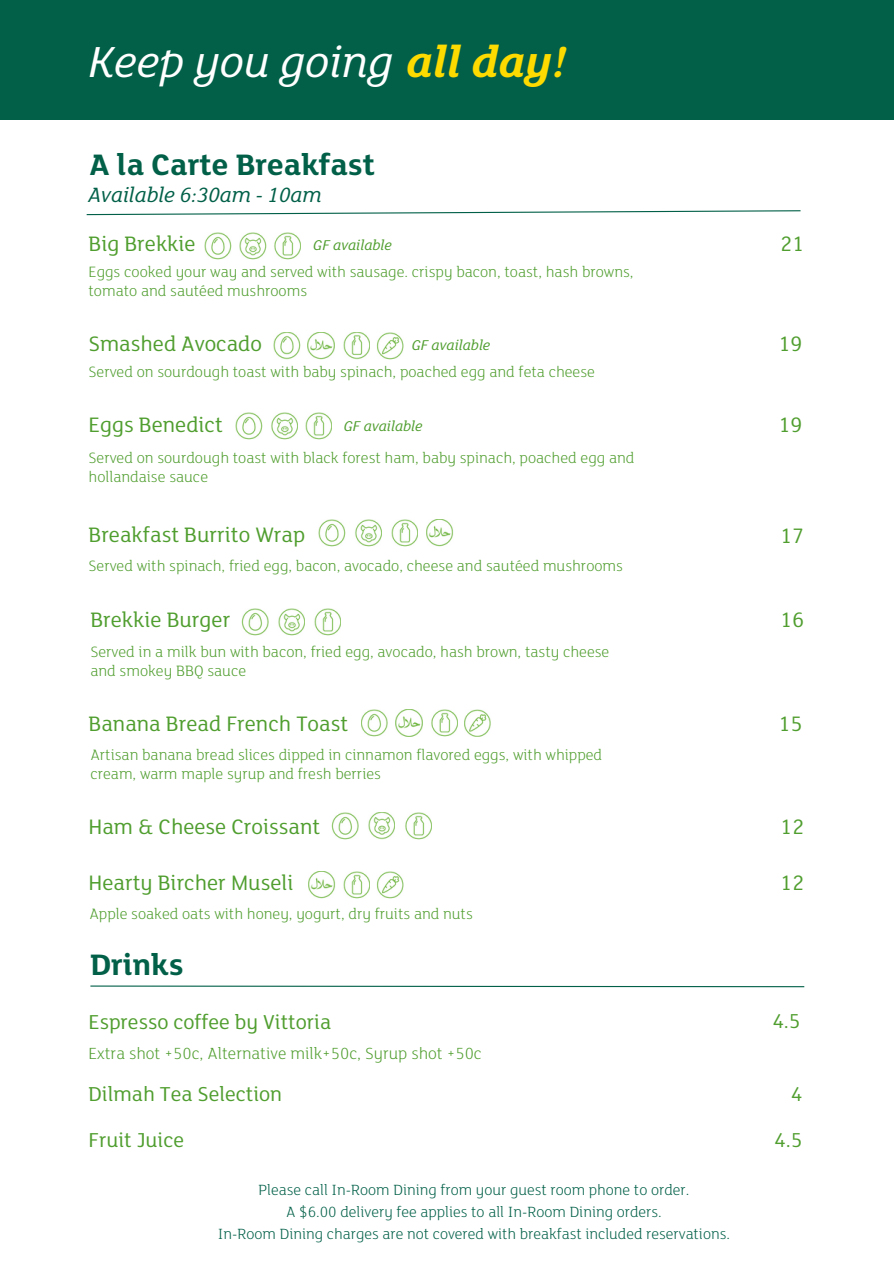
<style>
.page{position:relative;width:894px;height:1264px;background:#fff}
.page>*{position:absolute;margin:0;border:0;box-sizing:border-box;transform-origin:0 0}
.t1{font:italic 47.25px "FS Lola";color:#fff}
.t2{font:700 32.1px "FS Lola";color:#026048}
.t3{font:22.8px "FS Lola";color:#509e2f}
.t4{font:italic 22.5px "FS Lola";color:#026048}
.t5{font:21.9px "FS Lola";color:#509e2f}
.t6{font:300 17.55px "FS Lola";color:#509e2f}
.t7{font:300 16.35px/19px "FS Lola";color:#509e2f}
.t8{font:300 16.05px/21.9px "FS Lola";color:#026048;text-align:center}
.t9{font:italic 15.45px "FS Lola";color:#509e2f}
.s1{font-weight:700;color:#fedb00}
</style>
<div class="page">
<svg style="left:90px;top:985px;width:715px;height:2px"></svg>
<svg style="left:86px;top:210px;width:715px;height:6px"></svg>
<img style="left:318px;top:519px;width:27px;height:27px">
<img style="left:426px;top:519px;width:27px;height:27px">
<img style="left:391px;top:519px;width:26px;height:27px">
<img style="left:355px;top:519px;width:26px;height:27px">
<img style="left:242px;top:608px;width:27px;height:27px">
<img style="left:314px;top:608px;width:27px;height:27px">
<img style="left:278px;top:608px;width:26px;height:27px">
<img style="left:361px;top:709px;width:27px;height:27px">
<img style="left:395px;top:710px;width:27px;height:27px">
<img style="left:431px;top:709px;width:26px;height:27px">
<img style="left:464px;top:709px;width:27px;height:27px">
<img style="left:332px;top:812px;width:27px;height:27px">
<img style="left:405px;top:812px;width:26px;height:27px">
<img style="left:368px;top:812px;width:26px;height:27px">
<img style="left:308px;top:871px;width:27px;height:27px">
<img style="left:343px;top:871px;width:26px;height:27px">
<img style="left:376px;top:871px;width:27px;height:27px">
<img style="left:204px;top:232px;width:27px;height:27px">
<img style="left:239px;top:233px;width:27px;height:27px">
<img style="left:274px;top:232px;width:26px;height:27px">
<img style="left:273px;top:332px;width:27px;height:27px">
<img style="left:308px;top:332px;width:27px;height:27px">
<img style="left:343px;top:332px;width:26px;height:27px">
<img style="left:376px;top:332px;width:27px;height:27px">
<img style="left:235px;top:412px;width:27px;height:27px">
<img style="left:305px;top:412px;width:26px;height:27px">
<img style="left:271px;top:412px;width:26px;height:27px">
<div style="left:0;top:0;width:893px;height:120px;background:#026048"></div>
<p class="t1" style="left:88px;top:42px;width:480px">Keep you going <span class="s1">all day!</span></p>
<p class="t2" style="left:89px;top:151px;width:287px">A la Carte Breakfast</p>
<p class="t4" style="left:88px;top:185px;width:235px">Available 6:30am - 10am</p>
<p class="t3" style="left:88px;top:234px;width:109px">Big Brekkie</p>
<h4 class="t9" style="left:313px;top:238px;width:80px">GF available</h4>
<h4 class="t7" style="left:88px;top:263px;width:546px">Eggs cooked your way and served with sausage. crispy bacon, toast, hash browns, tomato and sautéed mushrooms</h4>
<h4 class="t3" style="left:88px;top:334px;width:175px">Smashed Avocado</h4>
<p class="t9" style="left:411px;top:338px;width:80px">GF available</p>
<p class="t7" style="left:88px;top:363px;width:508px">Served on sourdough toast with baby spinach, poached egg and feta cheese</p>
<p class="t3" style="left:88px;top:415px;width:136px">Eggs Benedict</p>
<p class="t9" style="left:344px;top:419px;width:80px">GF available</p>
<p class="t7" style="left:88px;top:449px;width:547px">Served on sourdough toast with black forest ham, baby spinach, poached egg and hollandaise sauce</p>
<h1 class="t3" style="left:88px;top:525px;width:218px">Breakfast Burrito Wrap</h1>
<p class="t7" style="left:88px;top:557px;width:536px">Served with spinach, fried egg, bacon, avocado, cheese and sautéed mushrooms</p>
<h1 class="t3" style="left:90px;top:610px;width:141px">Brekkie Burger</h1>
<h3 class="t7" style="left:90px;top:643px;width:520px">Served in a milk bun with bacon, fried egg, avocado, hash brown, tasty cheese and smokey BBQ sauce</h3>
<h2 class="t3" style="left:88px;top:713px;width:261px">Banana Bread French Toast</h2>
<h4 class="t7" style="left:90px;top:746px;width:513px">Artisan banana bread slices dipped in cinnamon flavored eggs, with whipped cream, warm maple syrup and fresh berries</h4>
<h3 class="t3" style="left:88px;top:817px;width:233px">Ham &amp; Cheese Croissant</h3>
<p class="t3" style="left:88px;top:872px;width:206px">Hearty Bircher Museli</p>
<p class="t7" style="left:89px;top:905px;width:385px">Apple soaked oats with honey, yogurt, dry fruits and nuts</p>
<h3 class="t2" style="left:90px;top:950px;width:94px">Drinks</h3>
<p class="t3" style="left:780px;top:234px;width:25px">21</p>
<p class="t3" style="left:778px;top:334px;width:25px">19</p>
<h3 class="t3" style="left:778px;top:415px;width:25px">19</h3>
<p class="t3" style="left:780px;top:525px;width:25px">17</p>
<h3 class="t3" style="left:780px;top:610px;width:25px">16</h3>
<p class="t3" style="left:778px;top:713px;width:25px">15</p>
<p class="t3" style="left:780px;top:817px;width:25px">12</p>
<p class="t3" style="left:780px;top:872px;width:25px">12</p>
<p class="t5" style="left:88px;top:1012px;width:244px">Espresso coffee by Vittoria</p>
<p class="t5" style="left:772px;top:1011px;width:30px">4.5</p>
<p class="t6" style="left:88px;top:1046px;width:395px">Extra shot +50c, Alternative milk+50c, Syrup shot +50c</p>
<p class="t5" style="left:88px;top:1084px;width:195px">Dilmah Tea Selection</p>
<h4 class="t5" style="left:790px;top:1084px;width:13px">4</h4>
<p class="t5" style="left:88px;top:1130px;width:97px">Fruit Juice</p>
<p class="t5" style="left:774px;top:1130px;width:30px">4.5</p>
<p class="t8" style="left:218px;top:1180px;width:513px">Please call In-Room Dining from your guest room phone to order.<br>A $6.00 delivery fee applies to all In-Room Dining orders.<br>In-Room Dining charges are not covered with breakfast included reservations.</p>
</div>
